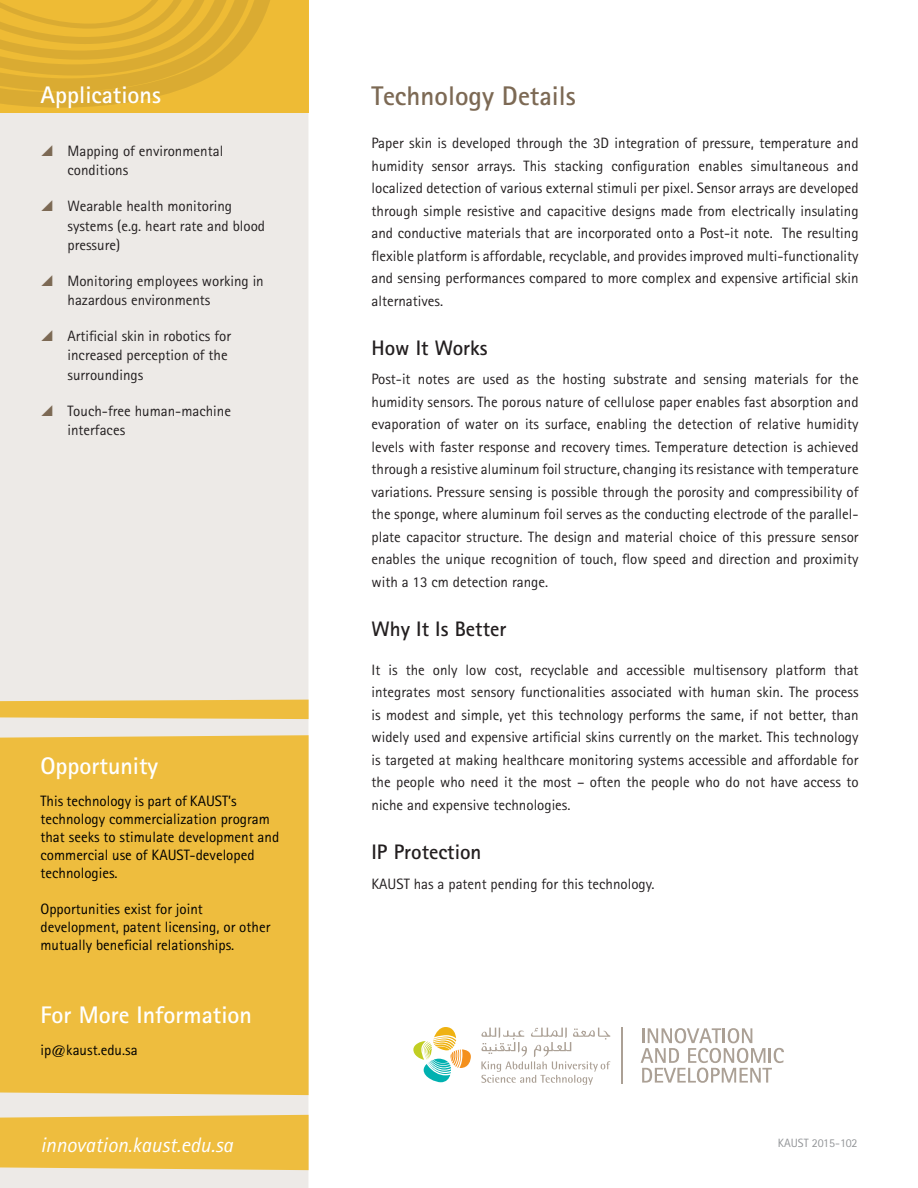
<style>
.page{position:relative;width:918px;height:1188px;background:#fff}
.page>*{position:absolute;margin:0;border:0;box-sizing:border-box;transform-origin:0 0}
.Subhead1{font:700 27px "Rotis Sans Serif";color:#7c6954}
.Sidebar_Subhead{font:700 24px "Rotis Sans Serif";color:#fff}
.Intro_text{font:700 21px "Rotis Sans Serif";color:#231f20}
.Subtitle{font:italic 21px "Rotis Sans Serif";color:#fff}
.Intro_text-2{font:15px/22.5px "Rotis Sans Serif";color:#231f20}
.contact_info{font:15px/18px "Rotis Sans Serif";color:#000}
.reference_number{font:12px "Rotis Sans Serif";color:#939598}
</style>
<div class="page">
<div style="left:0;top:113px;width:308px;height:1075px;background:#edeae7"></div>
<div style="left:0;top:0;width:308px;height:113px;background:#eebb35"></div>
<svg style="left:0;top:0;width:270px;height:108px"></svg>
<svg style="left:413px;top:1027px;width:58px;height:55px"></svg>
<hr style="left:621px;top:1028px;width:2px;height:56px;background:#aba095">
<svg style="left:481px;top:1027px;width:129px;height:58px"></svg>
<svg style="left:641px;top:1028px;width:143px;height:55px"></svg>
<svg style="left:0;top:700px;width:309px;height:470px;background:#edc14d"></svg>
<svg style="left:42px;top:145px;width:10px;height:11px"></svg>
<svg style="left:42px;top:200px;width:10px;height:11px"></svg>
<svg style="left:42px;top:275px;width:10px;height:11px"></svg>
<svg style="left:42px;top:330px;width:10px;height:11px"></svg>
<svg style="left:42px;top:405px;width:10px;height:11px"></svg>
<p class="Sidebar_Subhead" style="left:40px;top:79px;width:122px">Applications</p>
<p class="Intro_text-2" style="left:68px;top:141px;width:157px;line-height:19.5px">Mapping of environmental conditions</p>
<p class="Intro_text-2" style="left:68px;top:196px;width:199px;line-height:19.5px">Wearable health monitoring systems (e.g. heart rate and blood pressure)</p>
<p class="Intro_text-2" style="left:68px;top:271px;width:198px;line-height:19.5px">Monitoring employees working in hazardous environments</p>
<p class="Intro_text-2" style="left:68px;top:326px;width:165px;line-height:19.5px">Artificial skin in robotics for increased perception of the surroundings</p>
<p class="Intro_text-2" style="left:68px;top:401px;width:165px;line-height:19.5px">Touch-free human-machine interfaces</p>
<p class="Sidebar_Subhead" style="left:40px;top:750px;width:119px">Opportunity</p>
<p class="contact_info" style="left:40px;top:792px;width:240px">This technology is part of KAUST’s technology commercialization program that seeks to stimulate development and commercial use of KAUST-developed technologies.</p>
<p class="contact_info" style="left:40px;top:900px;width:231px">Opportunities exist for joint development, patent licensing, or other mutually beneficial relationships.</p>
<p class="Sidebar_Subhead" style="left:40px;top:1000px;width:213px">For More Information</p>
<p class="contact_info" style="left:40px;top:1041px;width:99px">ip@kaust.edu.sa</p>
<p class="Subtitle" style="left:40px;top:1133px;width:194px">innovation.kaust.edu.sa</p>
<p class="Subhead1" style="left:372px;top:79px;width:206px">Technology Details</p>
<p class="Intro_text-2" style="left:372px;top:132px;width:489px;text-align:justify">Paper skin is developed through the 3D integration of pressure, temperature and humidity sensor arrays. This stacking configuration enables simultaneous and localized detection of various external stimuli per pixel. Sensor arrays are developed through simple resistive and capacitive designs made from electrically insulating and conductive materials that are incorporated onto a Post-it note. The resulting flexible platform is affordable, recyclable, and provides improved multi-functionality and sensing performances compared to more complex and expensive artificial skin alternatives.</p>
<p class="Intro_text" style="left:372px;top:335px;width:118px">How It Works</p>
<p class="Intro_text-2" style="left:372px;top:368px;width:489px;text-align:justify">Post-it notes are used as the hosting substrate and sensing materials for the humidity sensors. The porous nature of cellulose paper enables fast absorption and evaporation of water on its surface, enabling the detection of relative humidity levels with faster response and recovery times. Temperature detection is achieved through a resistive aluminum foil structure, changing its resistance with temperature variations. Pressure sensing is possible through the porosity and compressibility of the sponge, where aluminum foil serves as the conducting electrode of the parallel&shy;plate capacitor structure. The design and material choice of this pressure sensor enables the unique recognition of touch, flow speed and direction and proximity with a 13 cm detection range.</p>
<p class="Intro_text" style="left:372px;top:616px;width:136px">Why It Is Better</p>
<p class="Intro_text-2" style="left:372px;top:659px;width:489px;text-align:justify">It is the only low cost, recyclable and accessible multisensory platform that integrates most sensory functionalities associated with human skin. The process is modest and simple, yet this technology performs the same, if not better, than widely used and expensive artificial skins currently on the market. This technology is targeted at making healthcare monitoring systems accessible and affordable for the people who need it the most – often the people who do not have access to niche and expensive technologies.</p>
<p class="Intro_text" style="left:372px;top:839px;width:112px">IP Protection</p>
<p class="Intro_text-2" style="left:372px;top:872px;width:284px">KAUST has a patent pending for this technology.</p>
<p class="reference_number" style="left:778px;top:1136px;width:81px">KAUST 2015-102</p>
</div>
